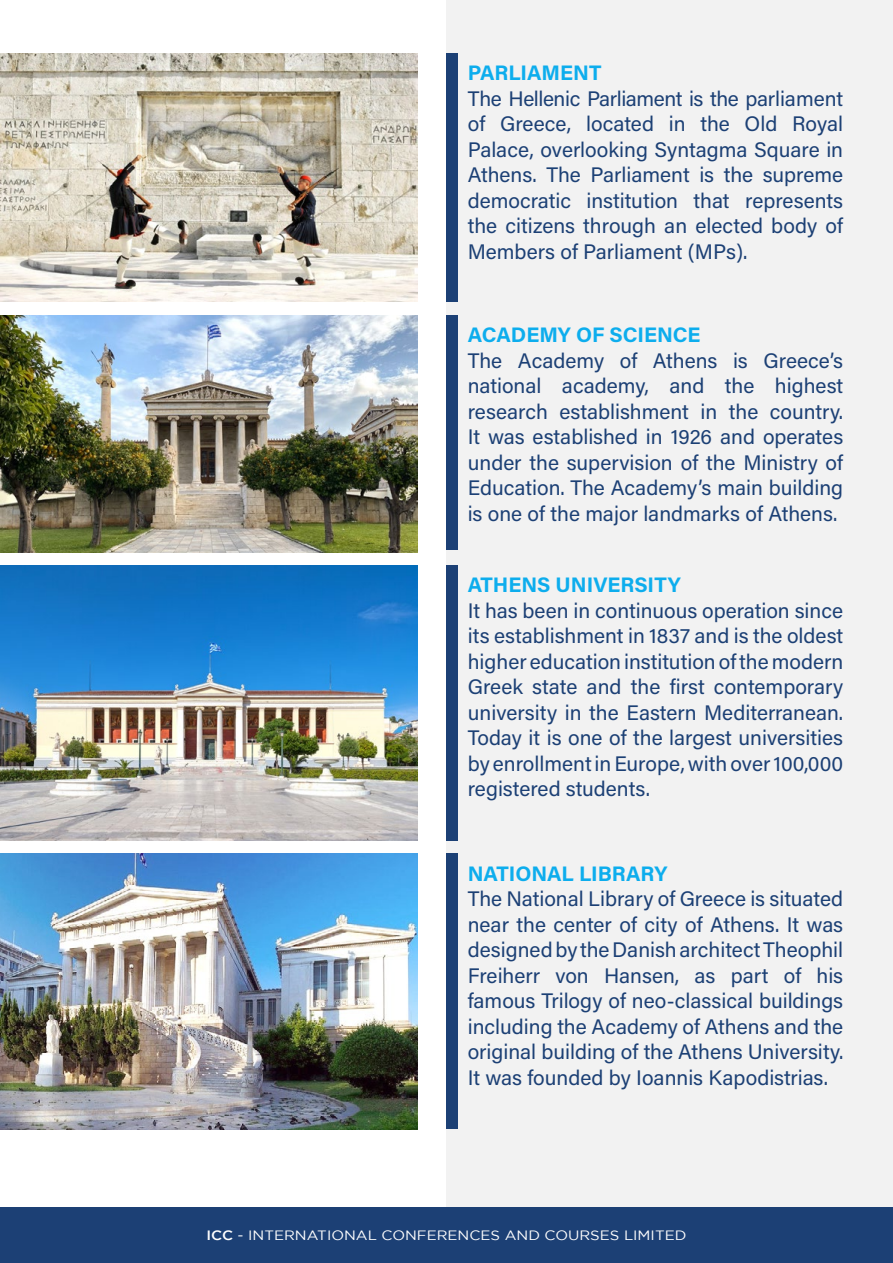
<style>
.page{position:relative;width:893px;height:1263px;background:#fff}
.page>*{position:absolute;margin:0;border:0;box-sizing:border-box;transform-origin:0 0}
.t1{font:21px/25.5px "Acumin Pro";color:#1c4075;text-align:justify}
.t2{font:700 21px "Acumin Pro";color:#0daded}
.t3{font:13.5px "Gotham";color:#fff;scale:1.11 1}
.s1{font-weight:500}
</style>
<div class="page">
<div style="left:446px;top:0;width:447px;height:1263px;background:#f2f2f2"></div>
<div style="left:446px;top:53px;width:12px;height:249px;background:#1c4075"></div>
<div style="left:446px;top:315px;width:12px;height:235px;background:#1c4075"></div>
<div style="left:446px;top:565px;width:12px;height:275px;background:#1c4075"></div>
<div style="left:446px;top:854px;width:12px;height:275px;background:#1c4075"></div>
<div style="left:0;top:1208px;width:893px;height:55px;background:#1c4075"></div>
<img style="left:0;top:315px;width:417px;height:237px">
<img style="left:0;top:53px;width:417px;height:249px">
<img style="left:0;top:565px;width:417px;height:275px">
<img style="left:0;top:854px;width:417px;height:275px">
<p class="t2" style="left:468px;top:58px;width:135px">PARLIAMENT</p>
<p class="t1" style="left:468px;top:85px;width:377px">The Hellenic Parliament is the parliament of Greece, located in the Old Royal Palace, overlooking Syntagma Square in Athens. The Parliament is the supreme democratic institution that represents the citizens through an elected body of Members of Parliament (MPs).</p>
<p class="t2" style="left:468px;top:320px;width:234px">ACADEMY OF SCIENCE</p>
<p class="t1" style="left:468px;top:347px;width:377px">The Academy of Athens is Greece’s national academy, and the highest research establishment in the country.<br>It was established in 1926 and operates under the supervision of the Ministry of Education. The Academy’s main building is one of the major landmarks of Athens.</p>
<p class="t2" style="left:468px;top:570px;width:215px">ATHENS UNIVERSITY</p>
<p class="t1" style="left:468px;top:597px;width:377px">It has been in continuous operation since its establishment in 1837 and is the oldest higher education institution of the modern Greek state and the first contemporary university in the Eastern Mediterranean.<br>Today it is one of the largest universities by enrollment in Europe, with over 100,000 registered students.</p>
<p class="t2" style="left:468px;top:858px;width:201px">NATIONAL LIBRARY</p>
<p class="t1" style="left:468px;top:885px;width:377px">The National Library of Greece is situated near the center of city of Athens. It was designed by the Danish architect Theophil Freiherr von Hansen, as part of his famous Trilogy of neo-classical buildings including the Academy of Athens and the original building of the Athens University.<br>It was founded by Ioannis Kapodistrias.</p>
<p class="t3" style="left:206px;top:1227px;width:434px"><span class="s1">ICC</span> - INTERNATIONAL CONFERENCES AND COURSES LIMITED</p>
</div>
